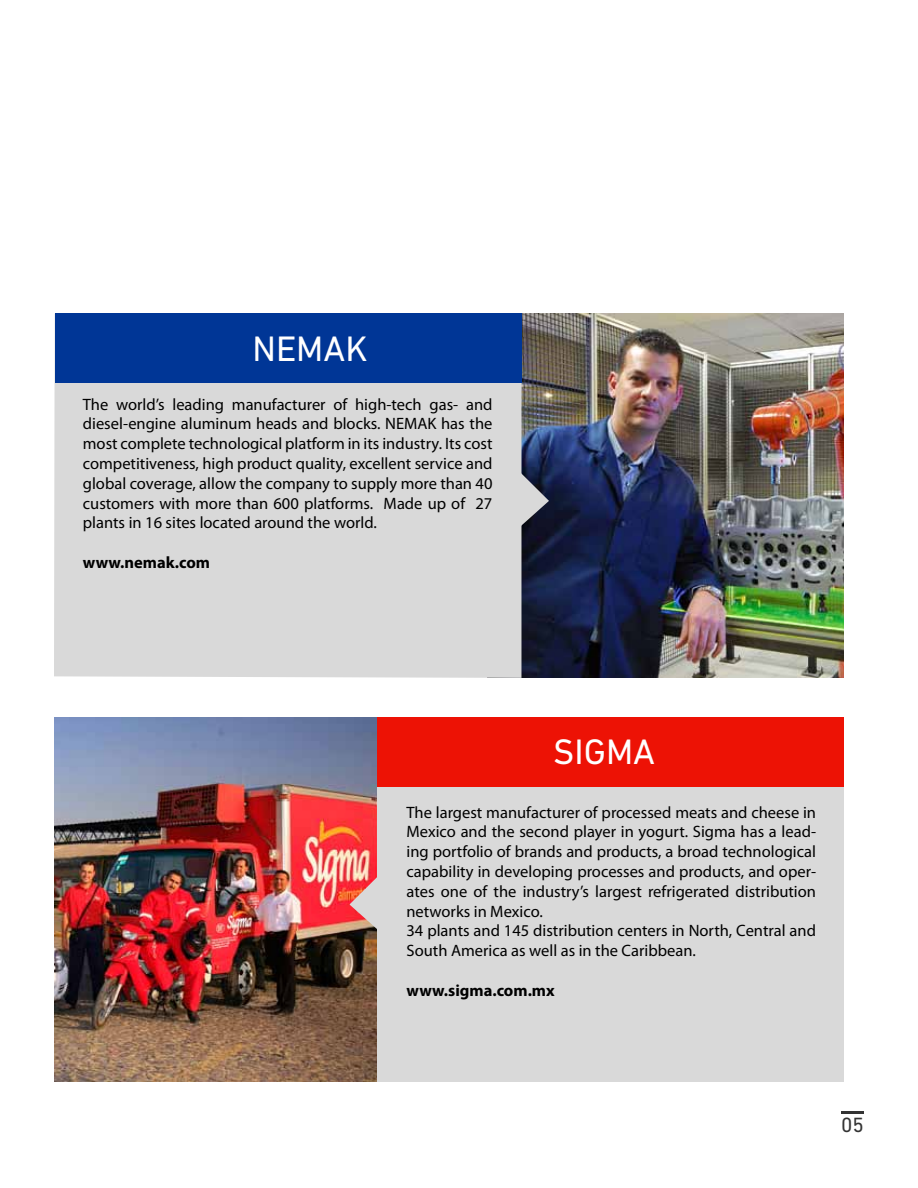
<style>
.page{position:relative;width:918px;height:1188px;background:#fff}
.page>*{position:absolute;margin:0;border:0;box-sizing:border-box;transform-origin:0 0}
.t1{font:36px "DIN Next LT Pro";color:#fff}
.t2{font:21px "DIN Next LT Pro";color:#333}
.t3{font:16.5px/19.8px "Myriad Pro";color:#000;text-align:justify}
.t4{font:700 16.5px "Myriad Pro";color:#000}
</style>
<div class="page">
<hr style="left:841px;top:1112px;width:23px;height:2px;background:#333">
<img style="left:54px;top:717px;width:323px;height:365px">
<img style="left:521px;top:314px;width:323px;height:364px">
<div style="left:54px;top:314px;width:467px;height:364px;background:#d9d9d9"></div>
<div style="left:55px;top:314px;width:466px;height:69px;background:#003696"></div>
<svg style="left:521px;top:473px;width:28px;height:53px"></svg>
<div style="left:377px;top:717px;width:467px;height:365px;background:#d9d9d9"></div>
<div style="left:377px;top:717px;width:467px;height:70px;background:#ed1205"></div>
<svg style="left:350px;top:876px;width:27px;height:54px"></svg>
<h1 class="t1" style="left:253px;top:328px;width:117px">NEMAK</h1>
<p class="t3" style="left:83px;top:394px;width:411px">The world’s leading manufacturer of high-tech gas- and diesel-engine aluminum heads and blocks. NEMAK has the most complete technological platform in its industry. Its cost competitiveness, high product quality, excellent service and global coverage, allow the company to supply more than 40 customers with more than 600 platforms. Made up of 27 plants in 16 sites located around the world.</p>
<p class="t4" style="left:83px;top:552px;width:129px">www.nemak.com</p>
<h1 class="t1" style="left:553px;top:731px;width:103px">SIGMA</h1>
<p class="t3" style="left:407px;top:802px;width:411px;text-align:left">The largest manufacturer of processed meats and cheese in Mexico and the second player in yogurt. Sigma has a lead&shy;ing portfolio of brands and products, a broad technological capability in developing processes and products, and oper&shy;ates one of the industry’s largest refrigerated distribution networks in Mexico.<br>34 plants and 145 distribution centers in North, Central and South America as well as in the Caribbean.</p>
<p class="t4" style="left:407px;top:980px;width:150px">www.sigma.com.mx</p>
<p class="t2" style="left:841px;top:1112px;width:24px">05</p>
</div>
